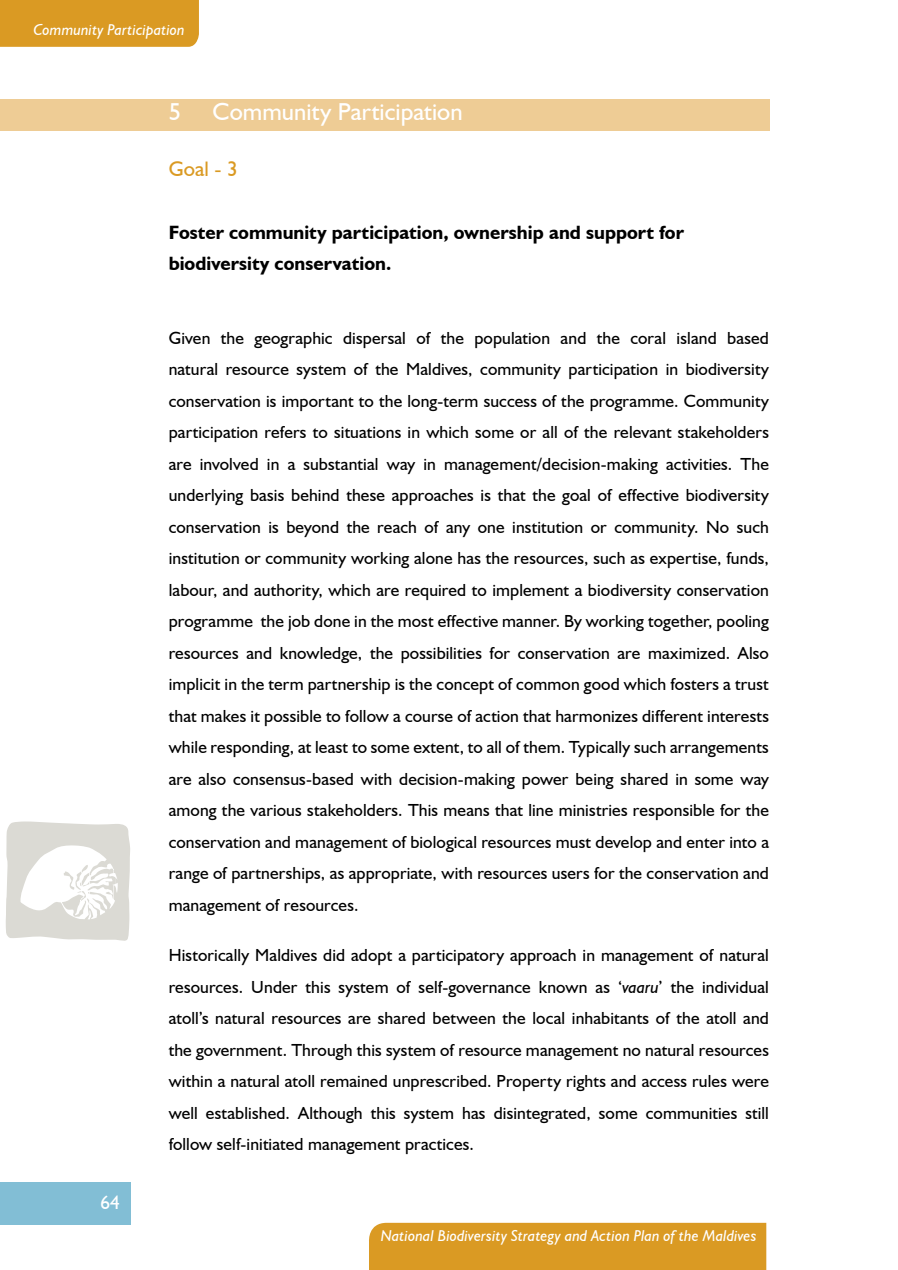
<style>
.page{position:relative;width:898px;height:1270px;background:#fff}
.page>*{position:absolute;margin:0;border:0;box-sizing:border-box;transform-origin:0 0}
.t1{font:24.5px "Humanist 521 BT";letter-spacing:.005em;color:#fff}
.t2{font:21px "Humanist 521 BT";color:#da9a23}
.t3{font:700 19.25px/31.5px "Humanist 521 BT";color:#000}
.t4{font:19.25px "Humanist 521 BT";color:#fff}
.t5{font:17.5px/31.5px "Humanist 521 BT";letter-spacing:.005em;color:#000;text-align:justify}
.t6{font:italic 15.75px "Humanist 521 BT";letter-spacing:.005em;color:#fff}
.s1{font-style:italic}
</style>
<div class="page">
<div style="left:369px;top:1223px;width:397px;height:47px;background:#da9a23"></div>
<div style="left:0;top:1182px;width:131px;height:43px;background:#82bed5"></div>
<div style="left:0;top:99px;width:769px;height:32px;background:#eecc95"></div>
<div style="left:0;top:0;width:199px;height:47px;background:#da9a23"></div>
<svg style="left:5px;top:821px;width:125px;height:120px"></svg>
<p class="t6" style="left:33px;top:20px;width:153px">Community Participation</p>
<p class="t1" style="left:169px;top:96px;width:14px">5</p>
<p class="t1" style="left:213px;top:96px;width:251px">Community Participation</p>
<p class="t2" style="left:169px;top:155px;width:70px">Goal - 3</p>
<p class="t3" style="left:169px;top:216px;width:517px">Foster community participation, ownership and support for biodiversity conservation.</p>
<p class="t4" style="left:101px;top:1191px;width:21px">64</p>
<p class="t5" style="left:169px;top:321px;width:602px">Given the geographic dispersal of the population and the coral island based natural resource system of the Maldives, community participation in biodiversity conservation is important to the long-term success of the programme. Community participation refers to situations in which some or all of the relevant stakeholders are involved in a substantial way in management/decision-making activities. The underlying basis behind these approaches is that the goal of effective biodiversity conservation is beyond the reach of any one institution or community. No such institution or community working alone has the resources, such as expertise, funds, labour, and authority, which are required to implement a biodiversity conservation programme the job done in the most effective manner. By working together, pooling resources and knowledge, the possibilities for conservation are maximized. Also implicit in the term partnership is the concept of common good which fosters a trust that makes it possible to follow a course of action that harmonizes different interests while responding, at least to some extent, to all of them. Typically such arrangements are also consensus-based with decision-making power being shared in some way among the various stakeholders. This means that line ministries responsible for the conservation and management of biological resources must develop and enter into a range of partnerships, as appropriate, with resources users for the conservation and management of resources.</p>
<p class="t5" style="left:169px;top:939px;width:602px">Historically Maldives did adopt a participatory approach in management of natural resources. Under this system of self-governance known as ‘<span class="s1">vaaru</span>’ the individual atoll’s natural resources are shared between the local inhabitants of the atoll and the government. Through this system of resource management no natural resources within a natural atoll remained unprescribed. Property rights and access rules were well established. Although this system has disintegrated, some communities still follow self-initiated management practices.</p>
<p class="t6" style="left:381px;top:1226px;width:377px">National Biodiversity Strategy and Action Plan of the Maldives</p>
</div>
